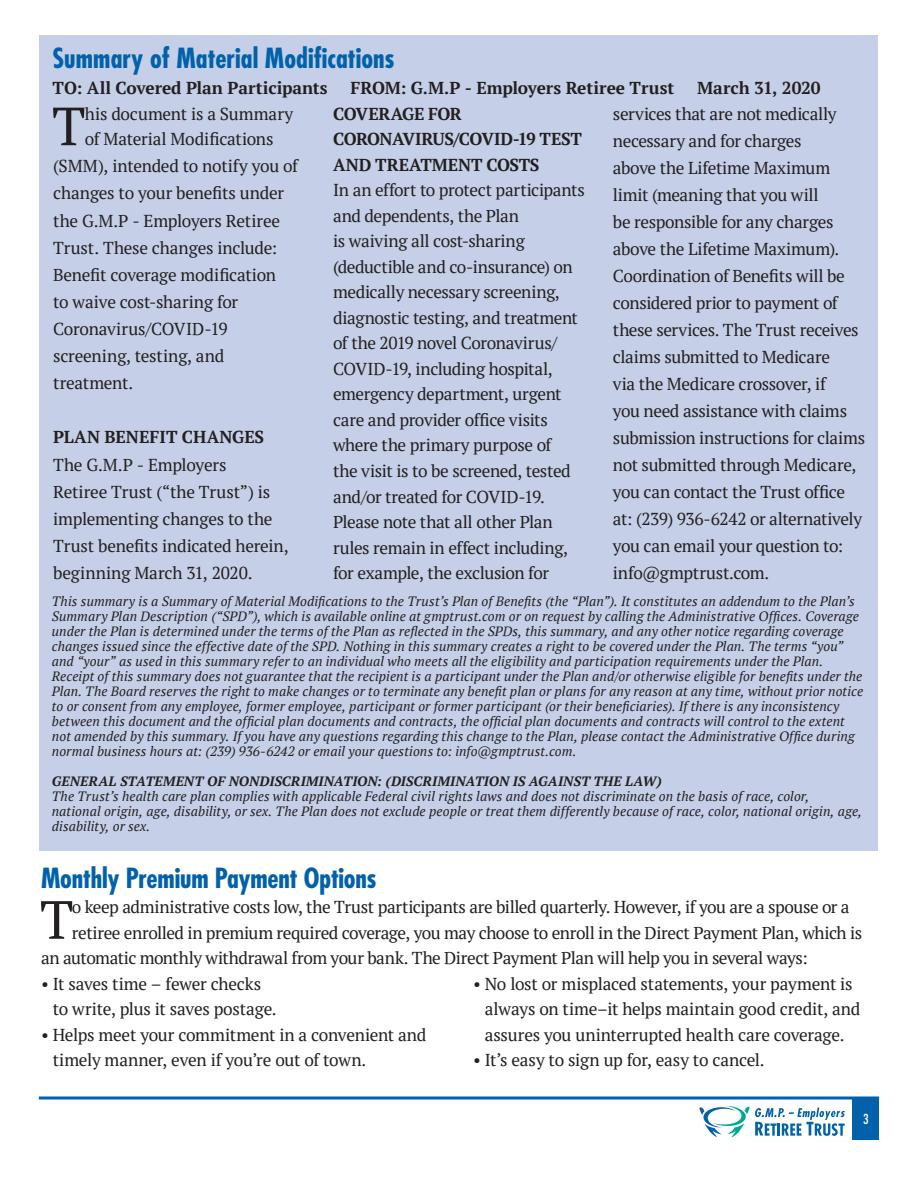
<style>
.page{position:relative;width:918px;height:1188px;background:#fff}
.page>*{position:absolute;margin:0;border:0;box-sizing:border-box;transform-origin:0 0}
.First_Paragraph{font:53.7px "PT Serif";color:#231f20}
._22Pt_Blue_Header{font:700 condensed 27px "Futura";color:#0161aa}
.Body_Copy{font:700 condensed 27px "Futura";letter-spacing:-.01em;color:#0161aa}
.Body_Copy-2{font:17.25px/25.5px "PT Serif";letter-spacing:-.02em;color:#231f20}
.First_Paragraph-2{font:17.25px/27.2px "PT Serif";letter-spacing:-.02em;color:#231f20}
.Body_Copy-3{font:700 17.25px "PT Serif";letter-spacing:-.005em;color:#231f20}
.Body_Copy-4{font:700 17.25px/25.5px "PT Serif";letter-spacing:-.025em;color:#231f20}
.Body_Copy-5{font:italic 13.5px/15px "PT Serif";letter-spacing:.005em;color:#231f20}
.Body_Copy-6{font:italic 700 13.5px "PT Serif";letter-spacing:.01em;color:#231f20}
.t1{font:condensed 13.5px "Futura";color:#fff}
</style>
<div class="page">
<svg style="left:39px;top:1096px;width:840px;height:4px;background:#3f87be"></svg>
<svg style="left:699px;top:1106px;width:146px;height:31px"></svg>
<div style="left:853px;top:1098px;width:26px;height:42px;background:#0161aa"></div>
<div style="left:39px;top:35px;width:839px;height:815px;background:#c5d0e8"></div>
<p class="_22Pt_Blue_Header" style="left:53px;top:41px;width:344px">Summary of Material Modifications</p>
<p class="Body_Copy-3" style="left:53px;top:76px;width:277px">TO: All Covered Plan Participants</p>
<p class="Body_Copy-3" style="left:350px;top:76px;width:325px">FROM: G.M.P - Employers Retiree Trust</p>
<p class="Body_Copy-3" style="left:697px;top:76px;width:125px">March 31, 2020</p>
<p class="First_Paragraph" style="left:52px;top:91px;width:35px">T</p>
<p class="First_Paragraph-2" style="left:85px;top:101px;width:210px;line-height:25.5px">his document is a Summary of Material Modifications</p>
<p class="First_Paragraph-2" style="left:53px;top:152px;width:247px">(SMM), intended to notify you of changes to your benefits under the G.M.P - Employers Retiree<br>Trust. These changes include:</p>
<p class="Body_Copy-2" style="left:53px;top:261px;width:224px;line-height:27.2px">Benefit coverage modification to waive cost-sharing for<br>Coronavirus/COVID-19 screening, testing, and treatment.</p>
<p class="Body_Copy-3" style="left:53px;top:426px;width:213px">PLAN BENEFIT CHANGES</p>
<p class="Body_Copy-2" style="left:53px;top:451px;width:237px;line-height:27.2px">The G.M.P - Employers<br>Retiree Trust (“the Trust”) is implementing changes to the<br>Trust benefits indicated herein, beginning March 31, 2020.</p>
<p class="Body_Copy-4" style="left:333px;top:101px;width:250px">COVERAGE FOR<br>CORONAVIRUS/COVID-19 TEST<br>AND TREATMENT COSTS</p>
<p class="Body_Copy-2" style="left:333px;top:177px;width:253px">In an effort to protect participants and dependents, the Plan<br>is waiving all cost-sharing (deductible and co-insurance) on medically necessary screening, diagnostic testing, and treatment of the 2019 novel Coronavirus/<br>COVID-19, including hospital, emergency department, urgent care and provider office visits where the primary purpose of<br>the visit is to be screened, tested and/or treated for COVID-19.<br>Please note that all other Plan rules remain in effect including, for example, the exclusion for</p>
<p class="Body_Copy-2" style="left:613px;top:100px;width:254px;line-height:27px">services that are not medically necessary and for charges<br>above the Lifetime Maximum limit (meaning that you will<br>be responsible for any charges above the Lifetime Maximum).<br>Coordination of Benefits will be considered prior to payment of these services. The Trust receives claims submitted to Medicare<br>via the Medicare crossover, if<br>you need assistance with claims submission instructions for claims not submitted through Medicare, you can contact the Trust office at: (239) 936-6242 or alternatively you can email your question to: info@gmptrust.com.</p>
<p class="Body_Copy-5" style="left:52px;top:594px;width:813px">This summary is a Summary of Material Modifications to the Trust’s Plan of Benefits (the “Plan”). It constitutes an addendum to the Plan’s Summary Plan Description (“SPD”), which is available online at gmptrust.com or on request by calling the Administrative Offices. Coverage under the Plan is determined under the terms of the Plan as reflected in the SPDs, this summary, and any other notice regarding coverage changes issued since the effective date of the SPD. Nothing in this summary creates a right to be covered under the Plan. The terms “you” and “your” as used in this summary refer to an individual who meets all the eligibility and participation requirements under the Plan.<br>Receipt of this summary does not guarantee that the recipient is a participant under the Plan and/or otherwise eligible for benefits under the Plan. The Board reserves the right to make changes or to terminate any benefit plan or plans for any reason at any time, without prior notice to or consent from any employee, former employee, participant or former participant (or their beneficiaries). If there is any inconsistency between this document and the official plan documents and contracts, the official plan documents and contracts will control to the extent not amended by this summary. If you have any questions regarding this change to the Plan, please contact the Administrative Office during normal business hours at: (239) 936-6242 or email your questions to: info@gmptrust.com.</p>
<p class="Body_Copy-6" style="left:52px;top:773px;width:611px">GENERAL STATEMENT OF NONDISCRIMINATION: (DISCRIMINATION IS AGAINST THE LAW)</p>
<p class="Body_Copy-5" style="left:52px;top:789px;width:812px">The Trust’s health care plan complies with applicable Federal civil rights laws and does not discriminate on the basis of race, color,<br>national origin, age, disability, or sex. The Plan does not exclude people or treat them differently because of race, color, national origin, age,</p>
<p class="Body_Copy-5" style="left:52px;top:819px;width:100px">disability, or sex.</p>
<p class="Body_Copy" style="left:41px;top:860px;width:337px">Monthly Premium Payment Options</p>
<p class="First_Paragraph" style="left:40px;top:885px;width:35px">T</p>
<p class="First_Paragraph-2" style="left:72px;top:893px;width:779px">o keep administrative costs low, the Trust participants are billed quarterly. However, if you are a spouse or a</p>
<p class="First_Paragraph-2" style="left:72px;top:919px;width:792px">retiree enrolled in premium required coverage, you may choose to enroll in the Direct Payment Plan, which is</p>
<p class="First_Paragraph-2" style="left:41px;top:944px;width:768px">an automatic monthly withdrawal from your bank. The Direct Payment Plan will help you in several ways:</p>
<p class="Body_Copy-2" style="left:53px;top:971px;width:226px;text-indent:-12px">• It saves time – fewer checks to write, plus it saves postage.</p>
<p class="Body_Copy-2" style="left:53px;top:1022px;width:375px;text-indent:-12px">• Helps meet your commitment in a convenient and timely manner, even if you’re out of town.</p>
<p class="Body_Copy-2" style="left:485px;top:971px;width:377px;text-indent:-12px">• No lost or misplaced statements, your payment is always on time–it helps maintain good credit, and assures you uninterrupted health care coverage.</p>
<p class="Body_Copy-2" style="left:473px;top:1047px;width:293px">• It’s easy to sign up for, easy to cancel.</p>
<p class="t1" style="left:863px;top:1111px;width:7px">3</p>
</div>
